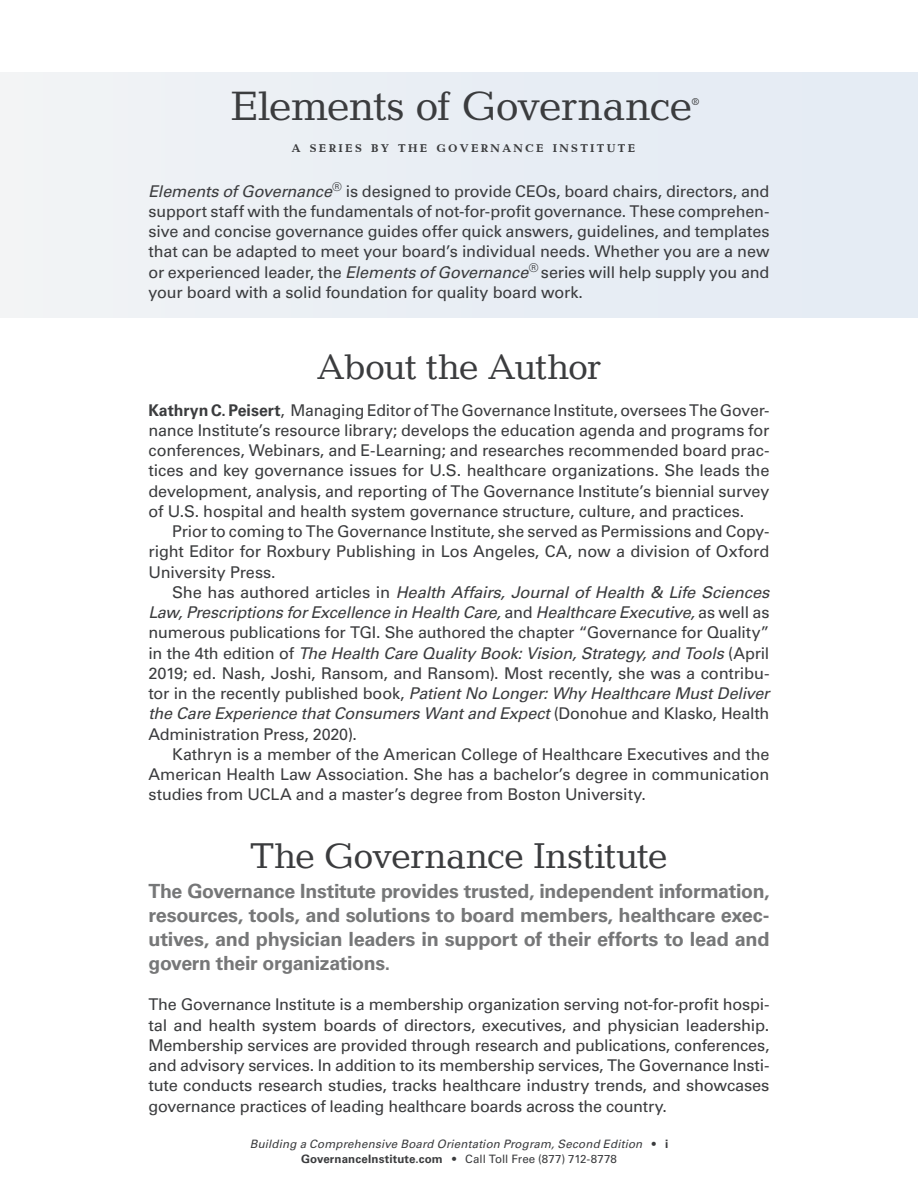
<style>
.page{position:relative;width:918px;height:1188px;background:#fff}
.page>*{position:absolute;margin:0;border:0;box-sizing:border-box;transform-origin:0 0}
.body{font:41.55px "Candida Std";letter-spacing:-.02em;color:#3b3c3e}
.H1-not-included-in-T{font:36px "Candida LT";letter-spacing:-.025em;color:#3b3c3e}
.TGI-larger-paragraph{font:700 19.5px/24px "Univers LT Std";letter-spacing:-.015em;color:#767778;text-align:justify}
.body-no-indent{font:16.2px/20.2px "Univers LT Std";letter-spacing:-.01em;color:#3b3c3e;text-align:justify}
.body-2{font:16.2px/20.2px "Univers LT Std";letter-spacing:-.01em;color:#3b3c3e;text-align:justify}
.t1{font:italic 11.55px/15px "Univers LT Std";letter-spacing:.015em;color:#3b3c3e;text-align:center}
.t2{font:700 11.25px "Candida LT";letter-spacing:.2em;color:#3b3c3e}
.body-3{font:10.05px "Candida Std";color:#3b3c3e}
.s1{font-style:italic}
.s2{font-weight:700}
.s3{font-style:normal}
.s4{font-weight:700;font-style:normal}
</style>
<div class="page">
<div style="left:0;top:72px;width:918px;height:245px;background:#e9eef4"></div>
<p class="body" style="left:231px;top:82px;width:463px">Elements of Governance</p>
<p class="body-3" style="left:692px;top:96px;width:10px">®</p>
<p class="t2" style="left:292px;top:142px;width:345px">A SERIES BY THE GOVERNANCE INSTITUTE</p>
<p class="body-no-indent" style="left:148px;top:181px;width:623px"><span class="s1">Elements of Governance</span><sup>®</sup> is designed to provide CEOs, board chairs, directors, and support staff with the fundamentals of not-for-profit governance. These comprehen&shy;sive and concise governance guides offer quick answers, guidelines, and templates that can be adapted to meet your board’s individual needs. Whether you are a new or experienced leader, the <span class="s1">Elements of Governance</span><sup>®</sup> series will help supply you and your board with a solid foundation for quality board work.</p>
<p class="H1-not-included-in-T" style="left:317px;top:346px;width:286px">About the Author</p>
<p class="body-no-indent" style="left:148px;top:400px;width:623px"><span class="s2">Kathryn C. Peisert</span>, Managing Editor of The Governance Institute, oversees The Gover&shy;nance Institute’s resource library; develops the education agenda and programs for conferences, Webinars, and E-Learning; and researches recommended board prac&shy;tices and key governance issues for U.S. healthcare organizations. She leads the development, analysis, and reporting of The Governance Institute’s biennial survey of U.S. hospital and health system governance structure, culture, and practices.</p>
<p class="body-2" style="left:148px;top:521px;width:623px;text-indent:24px">Prior to coming to The Governance Institute, she served as Permissions and Copy&shy;right Editor for Roxbury Publishing in Los Angeles, CA, now a division of Oxford University Press.</p>
<p class="body-2" style="left:148px;top:582px;width:623px;text-indent:24px">She has authored articles in <span class="s1">Health Affairs, Journal of Health &amp; Life Sciences Law, Prescriptions for Excellence in Health Care,</span> and <span class="s1">Healthcare Executive,</span> as well as numerous publications for TGI. She authored the chapter “Governance for Quality” in the 4th edition of <span class="s1">The Health Care Quality Book: Vision, Strategy, and Tools</span> (April 2019; ed. Nash, Joshi, Ransom, and Ransom). Most recently, she was a contribu&shy;tor in the recently published book, <span class="s1">Patient No Longer: Why Healthcare Must Deliver the Care Experience that Consumers Want and Expect</span> (Donohue and Klasko, Health Administration Press, 2020).</p>
<p class="body-2" style="left:148px;top:744px;width:622px;text-indent:24px">Kathryn is a member of the American College of Healthcare Executives and the American Health Law Association. She has a bachelor’s degree in communication studies from UCLA and a master’s degree from Boston University.</p>
<p class="H1-not-included-in-T" style="left:250px;top:835px;width:419px">The Governance Institute</p>
<p class="TGI-larger-paragraph" style="left:148px;top:879px;width:623px">The Governance Institute provides trusted, independent information, resources, tools, and solutions to board members, healthcare exec&shy;utives, and physician leaders in support of their efforts to lead and govern their organizations.</p>
<p class="body-no-indent" style="left:148px;top:995px;width:623px">The Governance Institute is a membership organization serving not-for-profit hospi&shy;tal and health system boards of directors, executives, and physician leadership.<br>Membership services are provided through research and publications, conferences, and advisory services. In addition to its membership services, The Governance Insti&shy;tute conducts research studies, tracks healthcare industry trends, and showcases governance practices of leading healthcare boards across the country.</p>
<p class="t1" style="left:250px;top:1136px;width:420px">Building a Comprehensive Board Orientation Program, Second Edition <span class="s3">•</span> <span class="s4">i<br>GovernanceInstitute.com</span> <span class="s3">• Call Toll Free (877) 712-8778</span></p>
</div>
